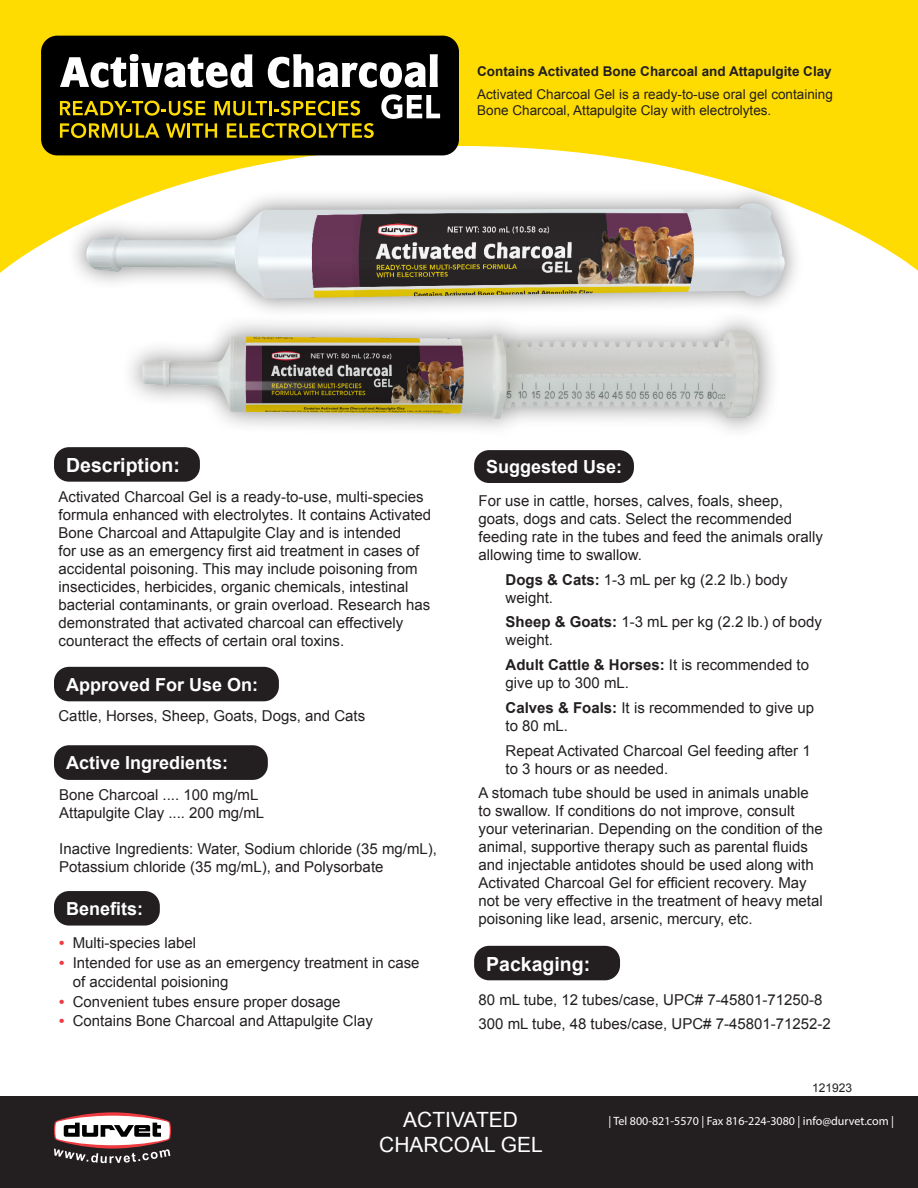
<style>
.page{position:relative;width:918px;height:1188px;background:#fff}
.page>*{position:absolute;margin:0;border:0;box-sizing:border-box;transform-origin:0 0}
.t1{font:21px "Arial";color:#fff}
.t2{font:700 19.5px "Arial";color:#fff}
.t3{font:700 18px "Arial";color:#fff}
.t4{font:15px/18px "Arial";color:#231f20}
.t5{font:13.5px/16.2px "Arial";color:#231f20}
.t6{font:700 13.5px "Arial";color:#231f20}
.t7{font:12px "Myriad Pro";color:#fff}
.t8{font:12px "Arial";color:#231f20}
.s1{font-weight:700;color:#ee3a41}
.s2{font-weight:700}
</style>
<div class="page">
<div style="left:0;top:1096px;width:918px;height:92px;background:#231f20"></div>
<svg style="left:54px;top:1112px;width:117px;height:51px"></svg>
<svg style="left:0;top:0;width:918px;height:273px;background:#fee025"></svg>
<div style="left:54px;top:891px;width:106px;height:35px;background:#231f20;border-radius:15px"></div>
<div style="left:41px;top:36px;width:418px;height:119px;background:#000;border-radius:16px"></div>
<div style="left:54px;top:667px;width:225px;height:34px;background:#231f20;border-radius:15px"></div>
<div style="left:54px;top:447px;width:146px;height:35px;background:#231f20;border-radius:15px"></div>
<div style="left:54px;top:745px;width:214px;height:35px;background:#231f20;border-radius:15px"></div>
<div style="left:474px;top:450px;width:160px;height:33px;background:#231f20;border-radius:15px"></div>
<div style="left:474px;top:946px;width:146px;height:34px;background:#231f20;border-radius:15px"></div>
<div style="left:121px;top:309px;width:659px;height:131px;background:#231f20;opacity:.55"></div>
<img style="left:503px;top:331px;width:227px;height:17px">
<div style="left:67px;top:184px;width:737px;height:135px;background:#231f20;opacity:.55"></div>
<img style="left:85px;top:203px;width:700px;height:96px">
<svg style="left:60px;top:54px;width:193px;height:34px"></svg>
<svg style="left:268px;top:54px;width:170px;height:34px"></svg>
<svg style="left:381px;top:94px;width:59px;height:25px"></svg>
<svg style="left:60px;top:101px;width:145px;height:15px"></svg>
<svg style="left:215px;top:101px;width:52px;height:15px"></svg>
<hr style="left:269px;top:101px;width:3px;height:14px;background:#ffdc01">
<svg style="left:274px;top:101px;width:86px;height:15px"></svg>
<svg style="left:60px;top:123px;width:99px;height:15px"></svg>
<svg style="left:166px;top:123px;width:51px;height:15px"></svg>
<svg style="left:227px;top:123px;width:147px;height:15px"></svg>
<p class="t6" style="left:477px;top:62px;width:356px">Contains Activated Bone Charcoal and Attapulgite Clay</p>
<p class="t5" style="left:477px;top:86px;width:357px">Activated Charcoal Gel is a ready-to-use oral gel containing<br>Bone Charcoal, Attapulgite Clay with electrolytes.</p>
<p class="t2" style="left:66px;top:452px;width:115px">Description:</p>
<p class="t4" style="left:58px;top:487px;width:374px">Activated Charcoal Gel is a ready-to-use, multi-species formula enhanced with electrolytes. It contains Activated Bone Charcoal and Attapulgite Clay and is intended<br>for use as an emergency first aid treatment in cases of accidental poisoning. This may include poisoning from insecticides, herbicides, organic chemicals, intestinal bacterial contaminants, or grain overload. Research has demonstrated that activated charcoal can effectively counteract the effects of certain oral toxins.</p>
<p class="t3" style="left:66px;top:673px;width:194px">Approved For Use On:</p>
<p class="t4" style="left:58px;top:707px;width:308px">Cattle, Horses, Sheep, Goats, Dogs, and Cats</p>
<p class="t3" style="left:66px;top:750px;width:164px">Active Ingredients:</p>
<p class="t4" style="left:59px;top:786px;width:201px">Bone Charcoal .... 100 mg/mL</p>
<p class="t4" style="left:59px;top:804px;width:207px">Attapulgite Clay .... 200 mg/mL</p>
<p class="t4" style="left:59px;top:840px;width:379px">Inactive Ingredients: Water, Sodium chloride (35 mg/mL),<br>Potassium chloride (35 mg/mL), and Polysorbate</p>
<p class="t3" style="left:66px;top:896px;width:79px">Benefits:</p>
<p class="t4" style="left:59px;top:934px;width:138px"><span class="s1">•</span> Multi-species label</p>
<p class="t4" style="left:73px;top:953px;width:348px;line-height:19.5px;text-indent:-14px"><span class="s1">•</span> Intended for use as an emergency treatment in case of accidental poisioning</p>
<p class="t4" style="left:59px;top:993px;width:283px"><span class="s1">•</span> Convenient tubes ensure proper dosage</p>
<p class="t4" style="left:59px;top:1012px;width:315px"><span class="s1">•</span> Contains Bone Charcoal and Attapulgite Clay</p>
<p class="t3" style="left:486px;top:454px;width:138px">Suggested Use:</p>
<p class="t4" style="left:479px;top:492px;width:346px">For use in cattle, horses, calves, foals, sheep, goats, dogs and cats. Select the recommended feeding rate in the tubes and feed the animals orally allowing time to swallow.</p>
<p class="t4" style="left:506px;top:570px;width:284px"><span class="s2">Dogs &amp; Cats:</span> 1-3 mL per kg (2.2 lb.) body weight.</p>
<p class="t4" style="left:506px;top:613px;width:318px"><span class="s2">Sheep &amp; Goats:</span> 1-3 mL per kg (2.2 lb.) of body weight.</p>
<p class="t4" style="left:506px;top:656px;width:305px"><span class="s2">Adult Cattle &amp; Horses:</span> It is recommended to give up to 300 mL.</p>
<p class="t4" style="left:506px;top:699px;width:310px"><span class="s2">Calves &amp; Foals:</span> It is recommended to give up to 80 mL.</p>
<p class="t4" style="left:506px;top:741px;width:307px">Repeat Activated Charcoal Gel feeding after 1 to 3 hours or as needed.</p>
<p class="t4" style="left:479px;top:784px;width:346px">A stomach tube should be used in animals unable to swallow. If conditions do not improve, consult your veterinarian. Depending on the condition of the animal, supportive therapy such as parental fluids and injectable antidotes should be used along with Activated Charcoal Gel for efficient recovery. May not be very effective in the treatment of heavy metal poisoning like lead, arsenic, mercury, etc.</p>
<p class="t2" style="left:486px;top:951px;width:106px">Packaging:</p>
<p class="t4" style="left:479px;top:991px;width:345px">80 mL tube, 12 tubes/case, UPC# 7-45801-71250-8</p>
<p class="t4" style="left:479px;top:1015px;width:354px">300 mL tube, 48 tubes/case, UPC# 7-45801-71252-2</p>
<p class="t8" style="left:812px;top:1080px;width:42px">121923</p>
<p class="t1" style="left:403px;top:1106px;width:116px">ACTIVATED</p>
<p class="t1" style="left:379px;top:1131px;width:165px">CHARCOAL GEL</p>
<p class="t7" style="left:609px;top:1113px;width:287px">| Tel 800-821-5570 | Fax 816-224-3080 | info@durvet.com |</p>
</div>
